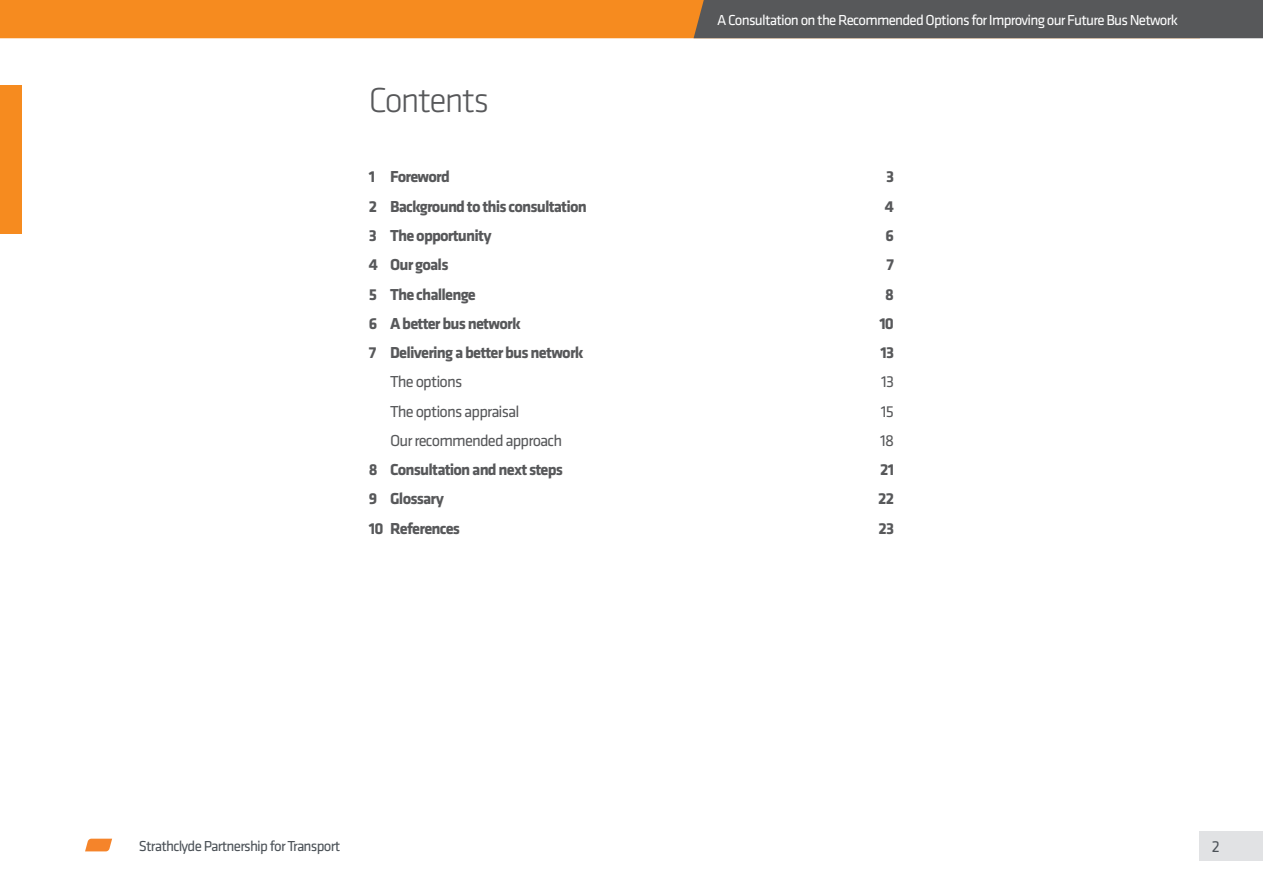
<style>
.page{position:relative;width:1263px;height:893px;background:#fff}
.page>*{position:absolute;margin:0;border:0;box-sizing:border-box;transform-origin:0 0}
.t1{font:300 36px "Klavika";letter-spacing:-.05em;color:#57585a}
.t2{font:700 16.5px "Klavika";letter-spacing:-.05em;color:#57585a}
.t3{font:16.5px "Klavika";letter-spacing:-.05em;color:#57585a}
.t4{font:16.5px "Klavika";color:#4b5157}
.t5{font:15px "Klavika";letter-spacing:-.05em;color:#fff}
.t6{font:15px "Klavika";letter-spacing:-.05em;color:#4b5157}
</style>
<div class="page">
<div style="left:0;top:0;width:693px;height:38px;background:#f68b1f"></div>
<div style="left:693px;top:0;width:570px;height:38px;background:#57585a"></div>
<div style="left:1199px;top:831px;width:64px;height:30px;background:#e1e2e4"></div>
<svg style="left:85px;top:839px;width:27px;height:12px"></svg>
<div style="left:0;top:85px;width:21px;height:149px;background:#f68b1f"></div>
<h1 class="t1" style="left:369px;top:78px;width:122px">Contents</h1>
<p class="t5" style="left:717px;top:10px;width:462px">A Consultation on the Recommended Options for Improving our Future Bus Network</p>
<p class="t2" style="left:369px;top:165px;width:82px">1 Foreword</p>
<p class="t2" style="left:886px;top:165px;width:10px">3</p>
<p class="t2" style="left:369px;top:194px;width:220px">2 Background to this consultation</p>
<p class="t2" style="left:885px;top:194px;width:11px">4</p>
<p class="t2" style="left:369px;top:224px;width:124px">3 The opportunity</p>
<p class="t2" style="left:885px;top:224px;width:10px">6</p>
<p class="t2" style="left:369px;top:253px;width:81px">4 Our goals</p>
<p class="t2" style="left:886px;top:253px;width:9px">7</p>
<p class="t2" style="left:369px;top:282px;width:108px">5 The challenge</p>
<p class="t2" style="left:885px;top:282px;width:10px">8</p>
<p class="t2" style="left:369px;top:311px;width:153px">6 A better bus network</p>
<p class="t2" style="left:879px;top:311px;width:16px">10</p>
<p class="t2" style="left:369px;top:341px;width:216px">7 Delivering a better bus network</p>
<p class="t2" style="left:880px;top:341px;width:15px">13</p>
<p class="t3" style="left:390px;top:371px;width:74px">The options</p>
<p class="t3" style="left:881px;top:371px;width:14px">13</p>
<p class="t3" style="left:390px;top:400px;width:131px">The options appraisal</p>
<p class="t3" style="left:881px;top:400px;width:15px">15</p>
<p class="t3" style="left:390px;top:429px;width:174px">Our recommended approach</p>
<p class="t3" style="left:880px;top:429px;width:15px">18</p>
<p class="t2" style="left:369px;top:458px;width:196px">8 Consultation and next steps</p>
<p class="t2" style="left:880px;top:458px;width:15px">21</p>
<p class="t2" style="left:369px;top:487px;width:77px">9 Glossary</p>
<p class="t2" style="left:878px;top:487px;width:17px">22</p>
<p class="t2" style="left:369px;top:516px;width:93px">10 References</p>
<p class="t2" style="left:878px;top:516px;width:17px">23</p>
<p class="t6" style="left:139px;top:836px;width:203px">Strathclyde Partnership for Transport</p>
<p class="t4" style="left:1212px;top:835px;width:10px">2</p>
</div>
